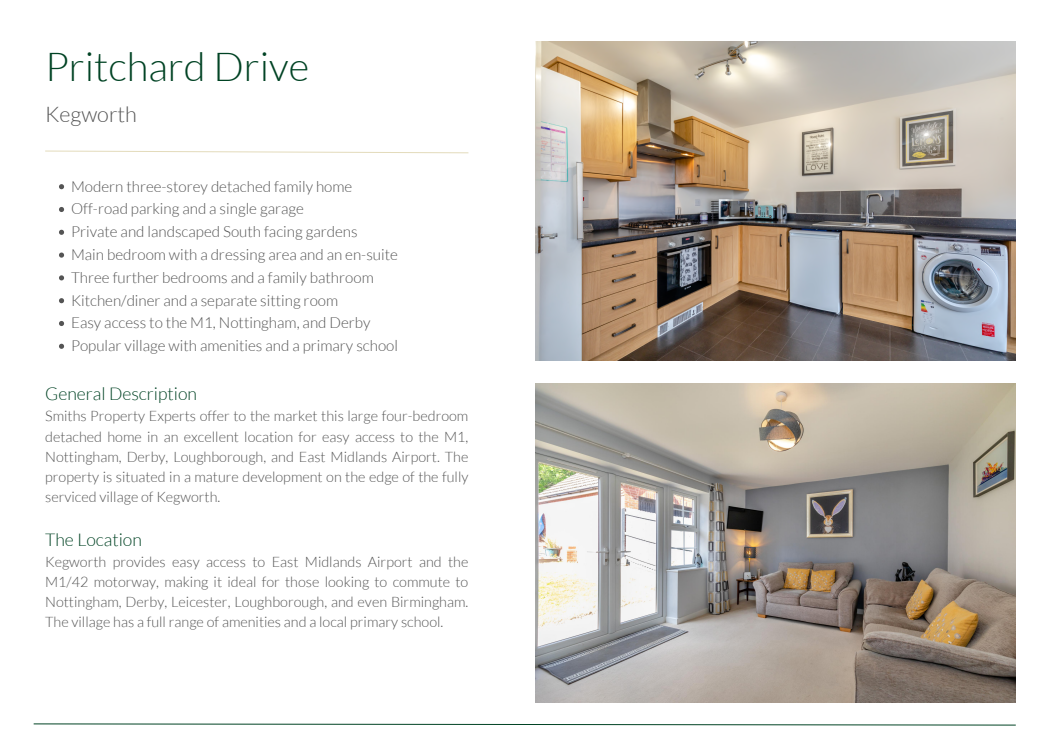
<style>
.page{position:relative;width:1053px;height:744px;background:#fff}
.page>*{position:absolute;margin:0;border:0;box-sizing:border-box;transform-origin:0 0}
.t1{font:300 40px "Lato";color:#004324}
.t2{font:300 21.6px "Lato";color:#545454}
.t3{font:300 17.6px "Lato";color:#004324}
.t4{font:300 15.2px/22.8px "Lato";color:#545454}
.t5{font:300 14.4px/20.1px "Lato";color:#545454;text-align:justify}
</style>
<div class="page">
<img style="left:535px;top:41px;width:479px;height:320px">
<img style="left:535px;top:383px;width:479px;height:320px">
<svg style="left:45px;top:150px;width:424px;height:3px"></svg>
<svg style="left:33px;top:723px;width:983px;height:3px"></svg>
<svg style="left:59px;top:184px;width:5px;height:5px"></svg>
<svg style="left:59px;top:207px;width:5px;height:5px"></svg>
<svg style="left:59px;top:230px;width:5px;height:5px"></svg>
<svg style="left:59px;top:253px;width:5px;height:5px"></svg>
<svg style="left:59px;top:275px;width:5px;height:5px"></svg>
<svg style="left:59px;top:298px;width:5px;height:5px"></svg>
<svg style="left:59px;top:321px;width:5px;height:5px"></svg>
<svg style="left:59px;top:344px;width:5px;height:5px"></svg>
<h1 class="t1" style="left:45px;top:41px;width:265px">Pritchard Drive</h1>
<h2 class="t2" style="left:45px;top:101px;width:93px">Kegworth</h2>
<p class="t4" style="left:71px;top:174px;width:328px">Modern three-storey detached family home Off-road parking and a single garage<br>Private and landscaped South facing gardens<br>Main bedroom with a dressing area and an en-suite Three further bedrooms and a family bathroom Kitchen/diner and a separate sitting room<br>Easy access to the M1, Nottingham, and Derby Popular village with amenities and a primary school</p>
<p class="t3" style="left:45px;top:383px;width:153px">General Description</p>
<p class="t5" style="left:45px;top:406px;width:424px">Smiths Property Experts offer to the market this large four-bedroom detached home in an excellent location for easy access to the M1, Nottingham, Derby, Loughborough, and East Midlands Airport. The property is situated in a mature development on the edge of the fully serviced village of Kegworth.</p>
<p class="t3" style="left:45px;top:528px;width:98px">The Location</p>
<p class="t5" style="left:45px;top:551px;width:424px">Kegworth provides easy access to East Midlands Airport and the M1/42 motorway, making it ideal for those looking to commute to Nottingham, Derby, Leicester, Loughborough, and even Birmingham.<br>The village has a full range of amenities and a local primary school.</p>
</div>
